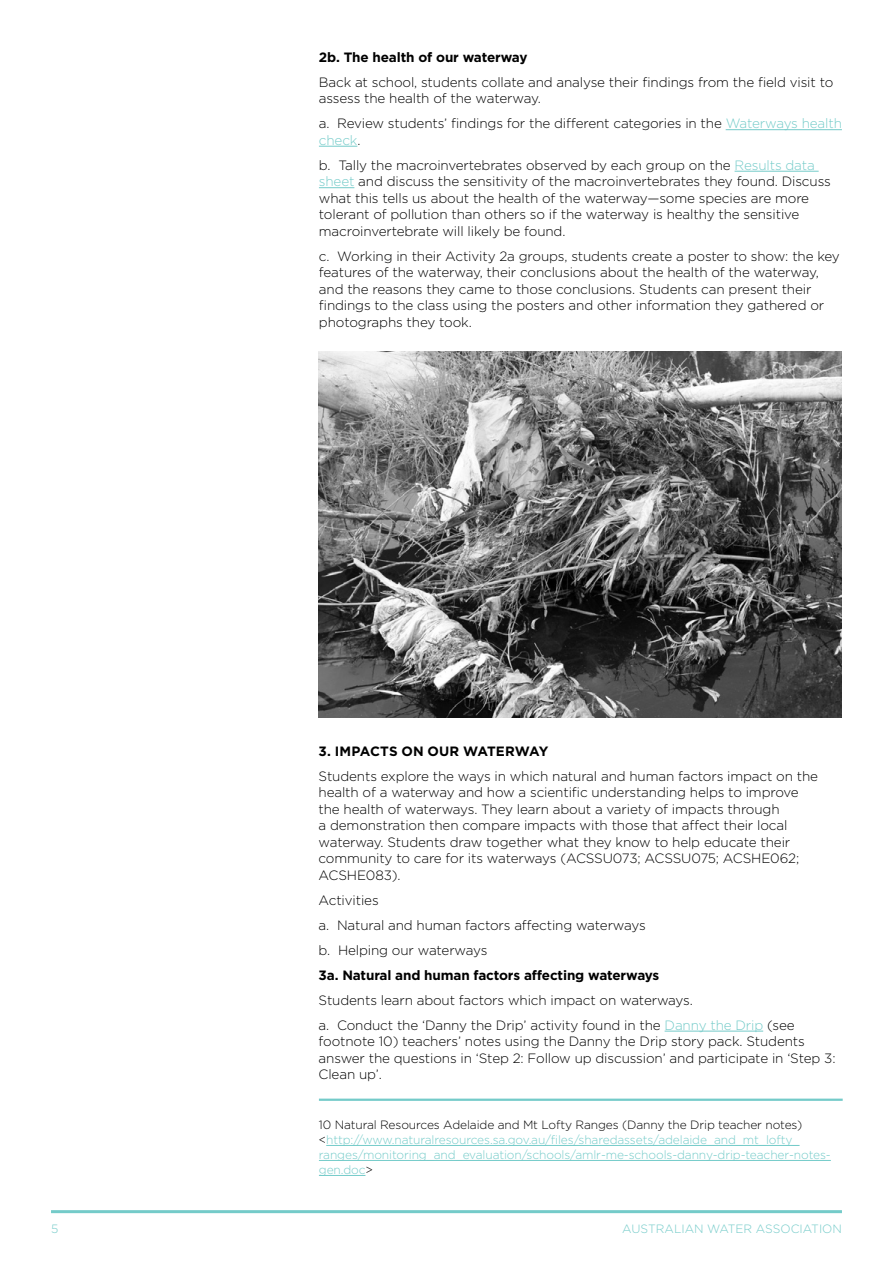
<style>
.page{position:relative;width:893px;height:1263px;background:#fff}
.page>*{position:absolute;margin:0;border:0;box-sizing:border-box;transform-origin:0 0}
.t1{font:300 13.5px/16.5px "Gotham";letter-spacing:-.01em;color:#000}
.t2{font:700 13.5px "Gotham";letter-spacing:-.01em;color:#000}
.t3{font:300 12px/15px "Gotham";letter-spacing:-.01em;color:#74cbc9}
.s1{color:#74cbc9}
.s2{color:#000}
</style>
<div class="page">
<hr style="left:51px;top:1210px;width:791px;height:3px;background:#74cbc9">
<hr style="left:326px;top:1145px;width:473px;height:1px;background:#74cbc9">
<hr style="left:319px;top:1160px;width:512px;height:1px;background:#74cbc9">
<hr style="left:319px;top:1175px;width:46px;height:1px;background:#74cbc9">
<hr style="left:319px;top:1098px;width:524px;height:3px;background:#74cbc9">
<hr style="left:726px;top:129px;width:116px;height:1px;background:#74cbc9">
<hr style="left:319px;top:146px;width:38px;height:1px;background:#74cbc9">
<hr style="left:735px;top:171px;width:84px;height:1px;background:#74cbc9">
<hr style="left:319px;top:187px;width:35px;height:1px;background:#74cbc9">
<img style="left:319px;top:352px;width:523px;height:365px">
<hr style="left:665px;top:1031px;width:98px;height:1px;background:#74cbc9">
<p class="t2" style="left:319px;top:48px;width:210px">2b. The health of our waterway</p>
<p class="t1" style="left:319px;top:73px;width:516px">Back at school, students collate and analyse their findings from the field visit to assess the health of the waterway.</p>
<p class="t1" style="left:319px;top:115px;width:525px">a. Review students’ findings for the different categories in the <span class="s1">Waterways health check</span>.</p>
<p class="t1" style="left:319px;top:156px;width:513px">b. Tally the macroinvertebrates observed by each group on the <span class="s1">Results data sheet</span> and discuss the sensitivity of the macroinvertebrates they found. Discuss what this tells us about the health of the waterway—some species are more tolerant of pollution than others so if the waterway is healthy the sensitive macroinvertebrate will likely be found.</p>
<p class="t1" style="left:319px;top:247px;width:522px">c. Working in their Activity 2a groups, students create a poster to show: the key features of the waterway, their conclusions about the health of the waterway, and the reasons they came to those conclusions. Students can present their findings to the class using the posters and other information they gathered or photographs they took.</p>
<p class="t2" style="left:319px;top:742px;width:26px">3. impacts</p>
<p class="t2" style="left:401px;top:742px;width:38px">on our</p>
<p class="t2" style="left:463px;top:742px;width:12px">waterwa</p>
<p class="t2" style="left:539px;top:742px;width:11px">y</p>
<p class="t1" style="left:319px;top:767px;width:501px">Students explore the ways in which natural and human factors impact on the health of a waterway and how a scientific understanding helps to improve the health of waterways. They learn about a variety of impacts through<br>a demonstration then compare impacts with those that affect their local waterway. Students draw together what they know to help educate their community to care for its waterways (ACSSU073; ACSSU075; ACSHE062; ACSHE083).</p>
<p class="t1" style="left:319px;top:887px;width:329px;line-height:25px">Activities<br>a. Natural and human factors affecting waterways b. Helping our waterways</p>
<p class="t2" style="left:319px;top:966px;width:342px">3a. Natural and human factors affecting waterways</p>
<p class="t1" style="left:319px;top:987px;width:478px;line-height:25px">Students learn about factors which impact on waterways.<br>a. Conduct the ‘Danny the Drip’ activity found in the <span class="s1">Danny the Drip</span> (see</p>
<p class="t1" style="left:319px;top:1033px;width:518px">footnote 10) teachers’ notes using the Danny the Drip story pack. Students answer the questions in ‘Step 2: Follow up discussion’ and participate in ‘Step 3:<br>Clean up’.</p>
<p class="t3" style="left:319px;top:1117px;width:513px"><span class="s2">10 Natural Resources Adelaide and Mt Lofty Ranges (Danny the Drip teacher notes) &lt;</span>http://www.naturalresources.sa.gov.au/files/sharedassets/adelaide_and_mt_lofty_ ranges/monitoring_and_evaluation/schools/amlr-me-schools-danny-drip-teacher-notes&shy;gen.doc<span class="s2">&gt;</span></p>
<p class="t3" style="left:51px;top:1221px;width:9px">5</p>
<p class="t3" style="left:622px;top:1221px;width:221px">AUSTRALIAN WATER ASSOCIATION</p>
</div>
